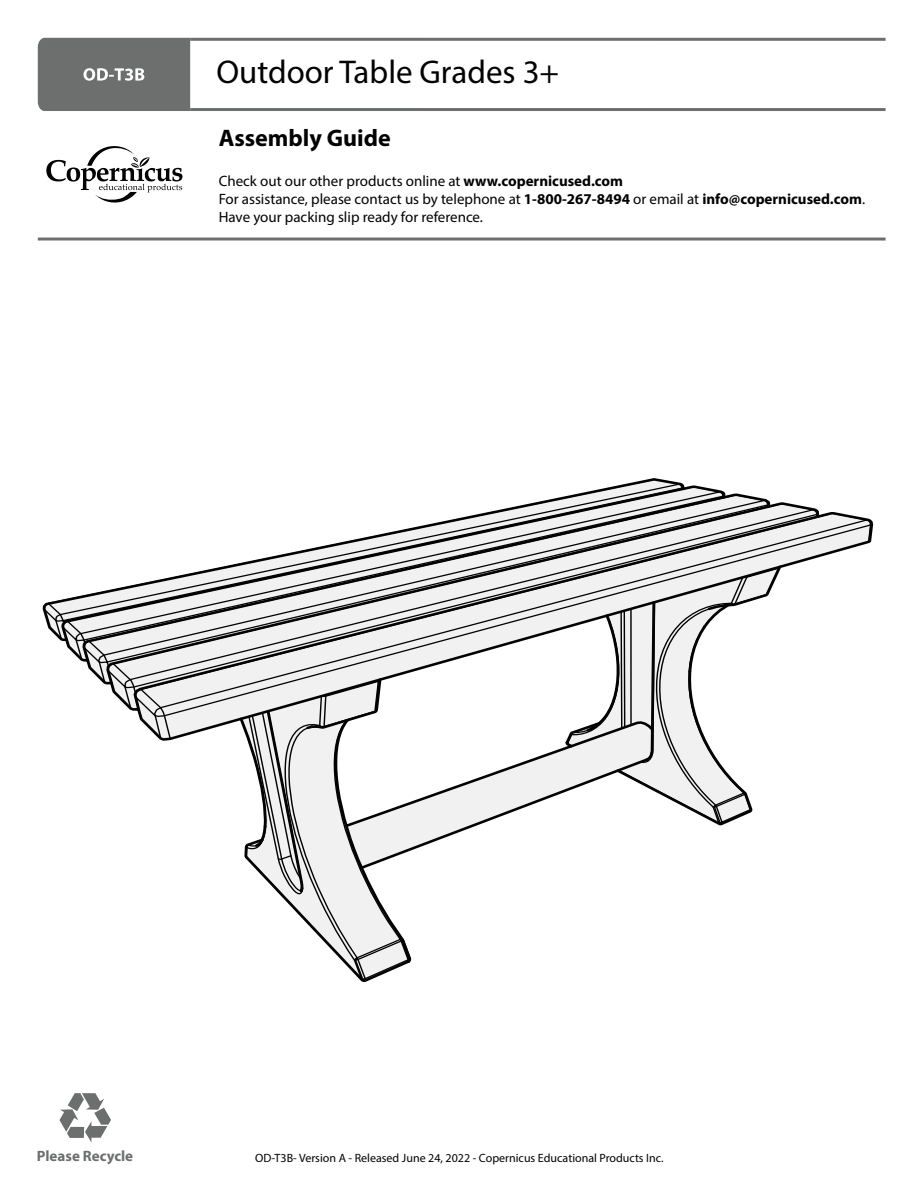
<style>
.page{position:relative;width:918px;height:1188px;background:#fff}
.page>*{position:absolute;margin:0;border:0;box-sizing:border-box;transform-origin:0 0}
.t1{font:33px "Myriad Pro";color:#020203}
.t2{font:700 24px "Myriad Pro";color:#020203}
.t3{font:15px/18.3px "Myriad Pro";color:#020203}
.t4{font:700 15px "Myriad Pro";color:#6d6e6e}
.t5{font:12px "Myriad Pro";color:#020203}
.s1{font-weight:700}
</style>
<div class="page">
<svg style="left:38px;top:38px;width:848px;height:73px"></svg>
<svg style="left:59px;top:1093px;width:52px;height:49px"></svg>
<svg style="left:46px;top:146px;width:136px;height:57px"></svg>
<svg style="left:38px;top:238px;width:848px;height:3px;background:#848585"></svg>
<svg style="left:110px;top:686px;width:6px;height:7px"></svg>
<svg style="left:42px;top:602px;width:18px;height:38px"></svg>
<svg style="left:60px;top:484px;width:667px;height:179px"></svg>
<svg style="left:131px;top:687px;width:1px;height:24px"></svg>
<svg style="left:132px;top:511px;width:742px;height:230px"></svg>
<svg style="left:237px;top:564px;width:547px;height:418px"></svg>
<h1 class="t1" style="left:216px;top:58px;width:344px">Outdoor Table Grades 3+</h1>
<h2 class="t2" style="left:219px;top:128px;width:174px">Assembly Guide</h2>
<p class="t3" style="left:219px;top:173px;width:648px">Check out our other products online at <span class="s1">www.copernicused.com<br></span>For assistance, please contact us by telephone at <span class="s1">1-800-267-8494</span> or email at <span class="s1">info@copernicused.com</span>.<br>Have your packing slip ready for reference.</p>
<p class="t4" style="left:37px;top:1150px;width:98px">Please Recycle</p>
<p class="t5" style="left:255px;top:1153px;width:410px">OD-T3B- Version A - Released June 24, 2022 - Copernicus Educational Products Inc.</p>
</div>
